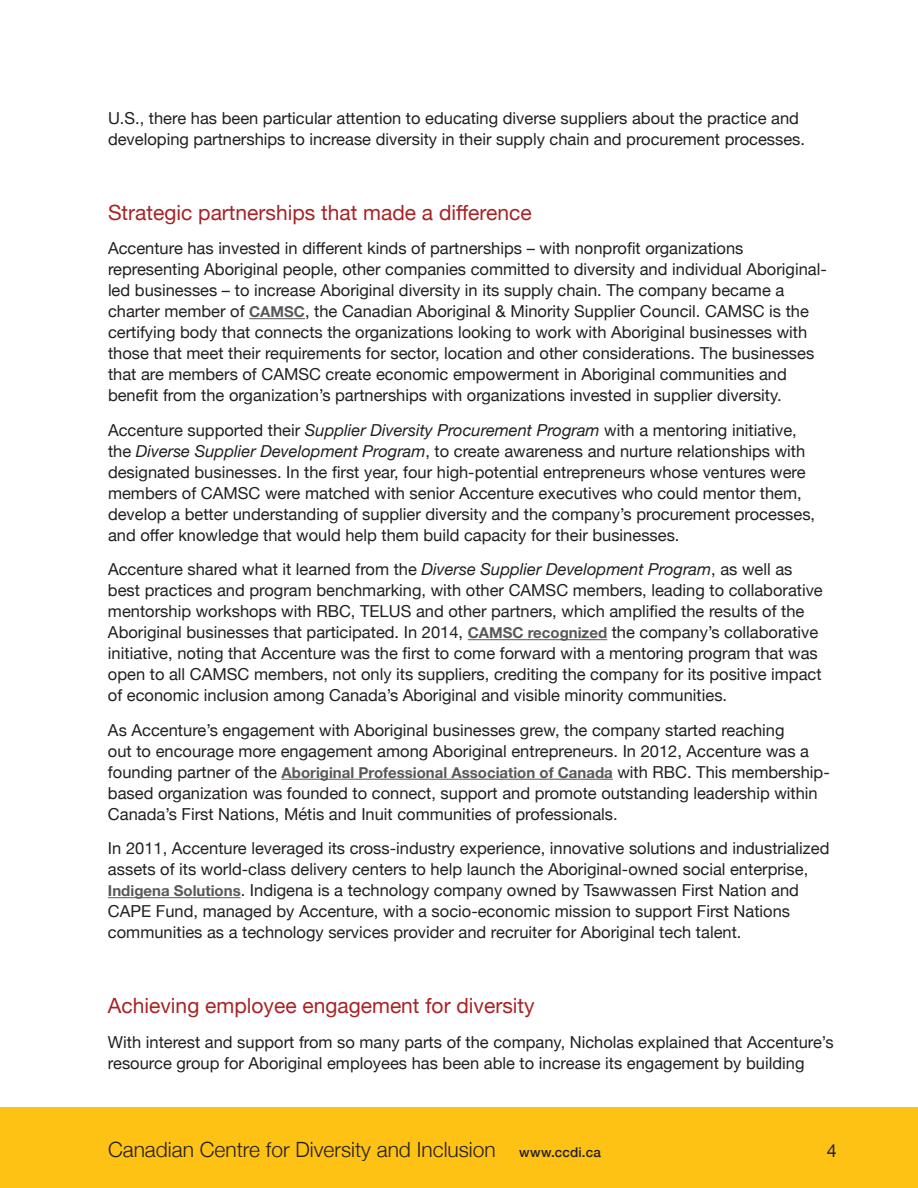
<style>
.page{position:relative;width:918px;height:1188px;background:#fff}
.page>*{position:absolute;margin:0;border:0;box-sizing:border-box;transform-origin:0 0}
.Heading_2{font:21px "Helvetica Neue";color:#a72426}
.t1{font:300 21px "Helvetica Neue";color:#231f20}
.t2{font:18px "Helvetica Neue";color:#231f20}
.Text{font:16.5px/21px "Helvetica Neue";color:#231f20}
.s1{font-weight:700;font-size:15px;color:#57585a}
.s2{font-style:italic}
.s3{font-weight:500;font-size:13.5px}
</style>
<div class="page">
<div style="left:0;top:1107px;width:918px;height:81px;background:#fec214"></div>
<hr style="left:249px;top:318px;width:56px;height:1px;background:#57585a">
<hr style="left:468px;top:639px;width:139px;height:1px;background:#57585a">
<hr style="left:282px;top:779px;width:331px;height:1px;background:#57585a">
<hr style="left:108px;top:897px;width:133px;height:1px;background:#57585a">
<p class="Text" style="left:108px;top:108px;width:699px">U.S., there has been particular attention to educating diverse suppliers about the practice and developing partnerships to increase diversity in their supply chain and procurement processes.</p>
<p class="Heading_2" style="left:108px;top:197px;width:425px">Strategic partnerships that made a difference</p>
<p class="Text" style="left:108px;top:239px;width:720px">Accenture has invested in different kinds of partnerships – with nonprofit organizations representing Aboriginal people, other companies committed to diversity and individual Aboriginal&shy;led businesses – to increase Aboriginal diversity in its supply chain. The company became a charter member of <span class="s1">CAMSC</span>, the Canadian Aboriginal &amp; Minority Supplier Council. CAMSC is the certifying body that connects the organizations looking to work with Aboriginal businesses with those that meet their requirements for sector, location and other considerations. The businesses that are members of CAMSC create economic empowerment in Aboriginal communities and benefit from the organization’s partnerships with organizations invested in supplier diversity.</p>
<p class="Text" style="left:108px;top:420px;width:709px">Accenture supported their <span class="s2">Supplier Diversity Procurement Program</span> with a mentoring initiative, the <span class="s2">Diverse Supplier Development Program</span>, to create awareness and nurture relationships with designated businesses. In the first year, four high-potential entrepreneurs whose ventures were members of CAMSC were matched with senior Accenture executives who could mentor them, develop a better understanding of supplier diversity and the company’s procurement processes, and offer knowledge that would help them build capacity for their businesses.</p>
<p class="Text" style="left:108px;top:560px;width:716px">Accenture shared what it learned from the <span class="s2">Diverse Supplier Development Program</span>, as well as best practices and program benchmarking, with other CAMSC members, leading to collaborative mentorship workshops with RBC, TELUS and other partners, which amplified the results of the Aboriginal businesses that participated. In 2014, <span class="s1">CAMSC recognized</span> the company’s collaborative initiative, noting that Accenture was the first to come forward with a mentoring program that was open to all CAMSC members, not only its suppliers, crediting the company for its positive impact of economic inclusion among Canada’s Aboriginal and visible minority communities.</p>
<p class="Text" style="left:108px;top:720px;width:723px">As Accenture’s engagement with Aboriginal businesses grew, the company started reaching<br>out to encourage more engagement among Aboriginal entrepreneurs. In 2012, Accenture was a founding partner of the <span class="s1">Aboriginal Professional Association of Canada</span> with RBC. This membership&shy;based organization was founded to connect, support and promote outstanding leadership within Canada’s First Nations, Métis and Inuit communities of professionals.</p>
<p class="Text" style="left:108px;top:839px;width:723px">In 2011, Accenture leveraged its cross-industry experience, innovative solutions and industrialized assets of its world-class delivery centers to help launch the Aboriginal-owned social enterprise, <span class="s1">Indigena Solutions</span>. Indigena is a technology company owned by Tsawwassen First Nation and CAPE Fund, managed by Accenture, with a socio-economic mission to support First Nations communities as a technology services provider and recruiter for Aboriginal tech talent.</p>
<p class="Heading_2" style="left:108px;top:991px;width:428px">Achieving employee engagement for diversity</p>
<p class="Text" style="left:108px;top:1032px;width:727px">With interest and support from so many parts of the company, Nicholas explained that Accenture’s resource group for Aboriginal employees has been able to increase its engagement by building</p>
<p class="t1" style="left:108px;top:1133px;width:494px">Canadian Centre for Diversity and Inclusion <span class="s3">www.ccdi.ca</span></p>
<p class="t2" style="left:827px;top:1137px;width:12px">4</p>
</div>
